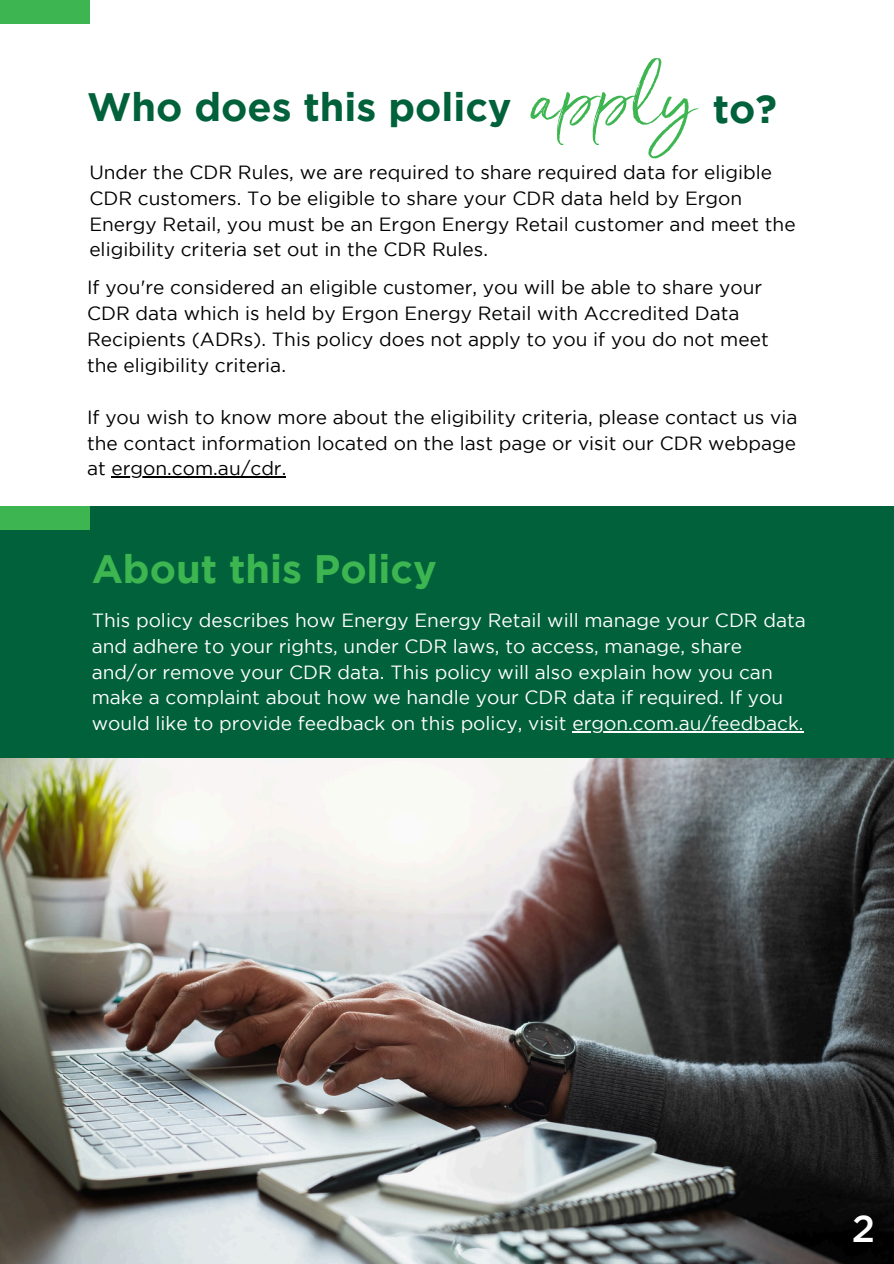
<style>
.page{position:relative;width:894px;height:1264px;background:#fff}
.page>*{position:absolute;margin:0;border:0;box-sizing:border-box;transform-origin:0 0}
.t1{font:83.1px "Serendipity Wide";color:#3db550}
.t2{font:700 39.6px "Gotham";color:#00613b}
.t3{font:700 39.6px "Gotham";color:#3db550}
.t4{font:500 37.95px "Gotham";color:#fff}
.t5{font:19.05px/25.8px "Gotham";color:#000}
.t6{font:19.05px/25.8px "Gotham";color:#fff}
</style>
<div class="page">
<div style="left:0;top:0;width:89px;height:23px;background:#3db550"></div>
<img style="left:0;top:758px;width:893px;height:505px">
<div style="left:0;top:506px;width:893px;height:252px;background:#00613b"></div>
<div style="left:0;top:506px;width:89px;height:24px;background:#3db550"></div>
<hr style="left:572px;top:731px;width:231px;height:1px;background:#fff">
<hr style="left:111px;top:476px;width:175px;height:1px;background:#000">
<p class="t2" style="left:87px;top:92px;width:426px">Who does this policy</p>
<p class="t1" style="left:529px;top:46px;width:166px">apply</p>
<p class="t2" style="left:712px;top:94px;width:66px">to?</p>
<h1 class="t5" style="left:89px;top:160px;width:707px">Under the CDR Rules, we are required to share required data for eligible CDR customers. To be eligible to share your CDR data held by Ergon Energy Retail, you must be an Ergon Energy Retail customer and meet the eligibility criteria set out in the CDR Rules.</h1>
<p class="t5" style="left:87px;top:276px;width:683px">If you're considered an eligible customer, you will be able to share your CDR data which is held by Ergon Energy Retail with Accredited Data Recipients (ADRs). This policy does not apply to you if you do not meet the eligibility criteria.</p>
<p class="t5" style="left:87px;top:405px;width:711px;text-align:justify">If you wish to know more about the eligibility criteria, please contact us via the contact information located on the last page or visit our CDR webpage at ergon.com.au/cdr.</p>
<h2 class="t3" style="left:92px;top:553px;width:347px">About this Policy</h2>
<h2 class="t6" style="left:92px;top:608px;width:715px">This policy describes how Energy Energy Retail will manage your CDR data and adhere to your rights, under CDR laws, to access, manage, share and/or remove your CDR data. This policy will also explain how you can make a complaint about how we handle your CDR data if required. If you would like to provide feedback on this policy, visit ergon.com.au/feedback.</h2>
<h2 class="t4" style="left:851px;top:1213px;width:25px">2</h2>
</div>
